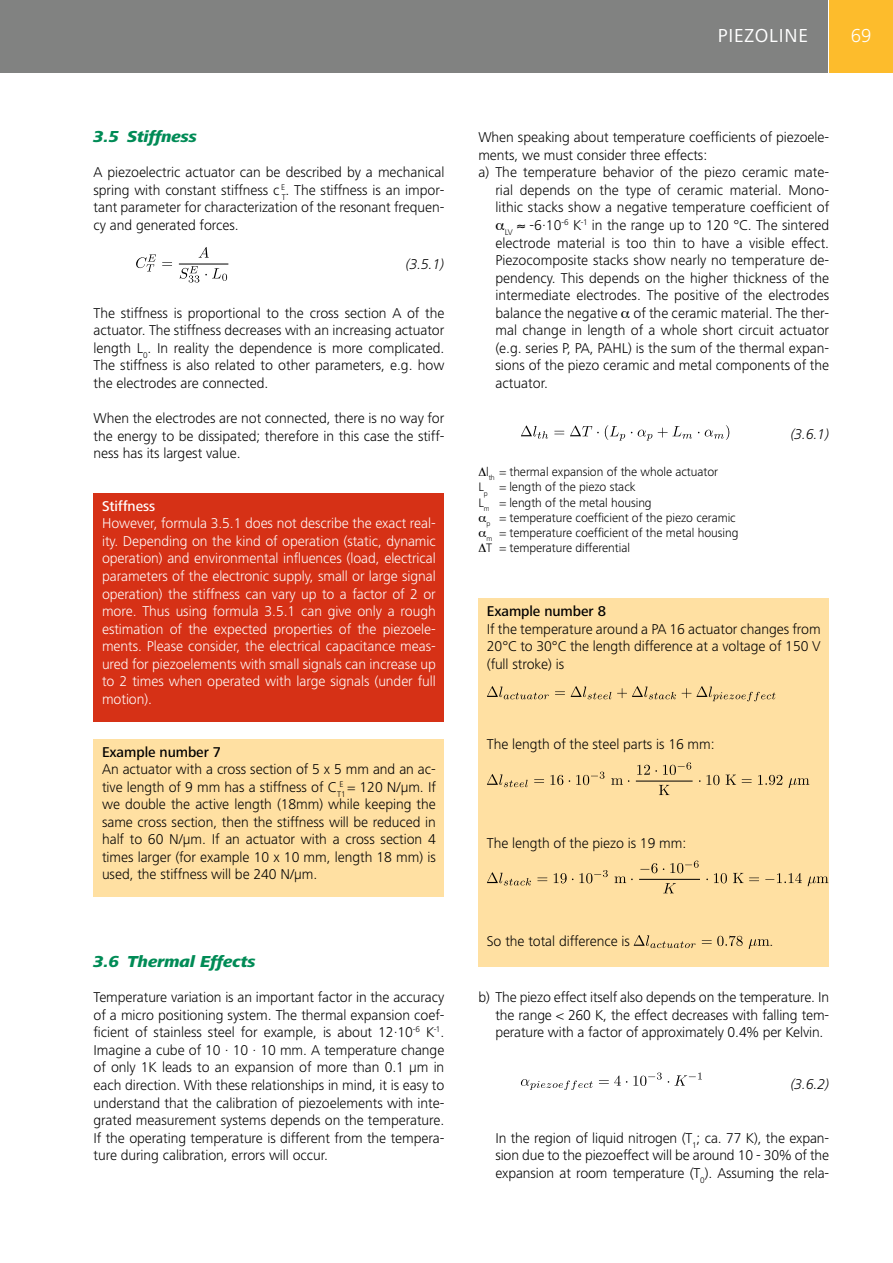
<style>
.page{position:relative;width:893px;height:1263px;background:#fff}
.page>*{position:absolute;margin:0;border:0;box-sizing:border-box;transform-origin:0 0}
.t1{font:19.5px "Frutiger Next LT";letter-spacing:.04em;color:#fff}
.t2{font:300 19.5px "Frutiger Next LT";color:#fff}
.t3{font:italic 800 16.5px "Frutiger Next LT";letter-spacing:-.005em;color:#008b56}
.t4{font:300 14.7px/17.5px "Frutiger Next LT";letter-spacing:-.005em;color:#000;text-align:justify}
.t5{font:300 14.7px/17.5px "Frutiger Next LT";letter-spacing:-.005em;color:#fff;text-align:justify}
.t6{font:500 14.7px "Frutiger Next LT";letter-spacing:-.005em;color:#000}
.t7{font:italic 300 14.7px "Frutiger Next LT";color:#000}
.t8{font:500 14.7px "Frutiger Next LT";letter-spacing:-.005em;color:#fff}
.t9{font:300 12.75px/15.3px "Frutiger Next LT";letter-spacing:-.005em;color:#000}
</style>
<div class="page">
<div style="left:0;top:0;width:827px;height:72px;background:#818281"></div>
<div style="left:829px;top:0;width:64px;height:72px;background:#fdbc2c"></div>
<div style="left:94px;top:493px;width:350px;height:228px;background:#d63116"></div>
<div style="left:94px;top:739px;width:350px;height:158px;background:#ffe0a2"></div>
<div style="left:478px;top:598px;width:351px;height:369px;background:#ffe0a2"></div>
<svg style="left:136px;top:254px;width:20px;height:17px"></svg>
<svg style="left:162px;top:262px;width:10px;height:4px"></svg>
<svg style="left:199px;top:247px;width:10px;height:11px"></svg>
<hr style="left:179px;top:264px;width:49px;height:1px;background:#000">
<svg style="left:180px;top:266px;width:19px;height:17px"></svg>
<svg style="left:205px;top:268px;width:22px;height:13px"></svg>
<svg style="left:521px;top:426px;width:27px;height:13px"></svg>
<svg style="left:554px;top:431px;width:10px;height:3px"></svg>
<svg style="left:570px;top:426px;width:29px;height:10px"></svg>
<svg style="left:605px;top:425px;width:20px;height:16px"></svg>
<svg style="left:638px;top:430px;width:14px;height:11px"></svg>
<svg style="left:658px;top:426px;width:34px;height:13px"></svg>
<svg style="left:705px;top:425px;width:24px;height:15px"></svg>
<svg style="left:487px;top:686px;width:62px;height:13px"></svg>
<svg style="left:555px;top:691px;width:10px;height:4px"></svg>
<svg style="left:571px;top:686px;width:40px;height:13px"></svg>
<svg style="left:617px;top:686px;width:59px;height:13px"></svg>
<svg style="left:682px;top:686px;width:93px;height:15px"></svg>
<svg style="left:487px;top:774px;width:41px;height:13px"></svg>
<svg style="left:534px;top:779px;width:10px;height:4px"></svg>
<svg style="left:550px;top:775px;width:13px;height:10px"></svg>
<svg style="left:576px;top:772px;width:28px;height:13px"></svg>
<svg style="left:611px;top:778px;width:18px;height:7px"></svg>
<svg style="left:637px;top:765px;width:20px;height:10px"></svg>
<svg style="left:663px;top:762px;width:28px;height:13px"></svg>
<hr style="left:636px;top:781px;width:57px;height:1px;background:#000">
<svg style="left:659px;top:785px;width:10px;height:10px"></svg>
<svg style="left:699px;top:775px;width:20px;height:10px"></svg>
<svg style="left:726px;top:775px;width:10px;height:10px"></svg>
<svg style="left:742px;top:779px;width:10px;height:4px"></svg>
<svg style="left:758px;top:775px;width:24px;height:10px"></svg>
<svg style="left:789px;top:778px;width:20px;height:10px"></svg>
<svg style="left:487px;top:872px;width:44px;height:13px"></svg>
<svg style="left:537px;top:877px;width:10px;height:4px"></svg>
<svg style="left:554px;top:873px;width:19px;height:10px"></svg>
<svg style="left:579px;top:870px;width:29px;height:13px"></svg>
<svg style="left:614px;top:876px;width:19px;height:7px"></svg>
<svg style="left:640px;top:863px;width:24px;height:10px"></svg>
<svg style="left:670px;top:860px;width:29px;height:13px"></svg>
<hr style="left:639px;top:879px;width:61px;height:1px;background:#000">
<svg style="left:663px;top:883px;width:13px;height:10px"></svg>
<svg style="left:714px;top:873px;width:13px;height:10px"></svg>
<svg style="left:733px;top:873px;width:10px;height:10px"></svg>
<svg style="left:749px;top:877px;width:10px;height:4px"></svg>
<svg style="left:765px;top:873px;width:37px;height:10px"></svg>
<svg style="left:808px;top:876px;width:20px;height:10px"></svg>
<svg style="left:634px;top:935px;width:61px;height:13px"></svg>
<svg style="left:702px;top:936px;width:41px;height:10px"></svg>
<svg style="left:749px;top:939px;width:20px;height:10px"></svg>
<svg style="left:521px;top:1079px;width:72px;height:11px"></svg>
<svg style="left:599px;top:1075px;width:28px;height:11px"></svg>
<svg style="left:633px;top:1072px;width:29px;height:14px"></svg>
<svg style="left:668px;top:1072px;width:34px;height:13px"></svg>
<h1 class="t1" style="left:718px;top:25px;width:92px">PIEZOLINE</h1>
<h1 class="t2" style="left:851px;top:25px;width:22px">69</h1>
<p class="t3" style="left:94px;top:127px;width:105px">3.5 Stiffness</p>
<p class="t4" style="left:94px;top:164px;width:352px">A piezoelectric actuator can be described by a mechanical spring with constant stiffness c <sup>E</sup></p>
<p class="t4" style="left:94px;top:181px;width:352px;text-indent:188px"><sub>T</sub>. The stiffness is an impor&shy;tant parameter for characterization of the resonant frequen&shy;cy and generated forces.</p>
<p class="t7" style="left:406px;top:256px;width:40px">(3.5.1)</p>
<p class="t4" style="left:94px;top:304px;width:352px">The stiffness is proportional to the cross section A of the actuator. The stiffness decreases with an increasing actuator length L<sub>0</sub>. In reality the dependence is more complicated.<br>The stiffness is also related to other parameters, e.g. how the electrodes are connected.</p>
<p class="t4" style="left:94px;top:409px;width:352px">When the electrodes are not connected, there is no way for the energy to be dissipated; therefore in this case the stiff&shy;ness has its largest value.</p>
<p class="t8" style="left:102px;top:498px;width:55px">Stiffness</p>
<p class="t5" style="left:102px;top:515px;width:335px">However, formula 3.5.1 does not describe the exact real&shy;ity. Depending on the kind of operation (static, dynamic operation) and environmental influences (load, electrical parameters of the electronic supply, small or large signal operation) the stiffness can vary up to a factor of 2 or more. Thus using formula 3.5.1 can give only a rough estimation of the expected properties of the piezoele&shy;ments. Please consider, the electrical capacitance meas&shy;ured for piezoelements with small signals can increase up to 2 times when operated with large signals (under full motion).</p>
<p class="t6" style="left:102px;top:743px;width:121px">Example number 7</p>
<p class="t4" style="left:102px;top:760px;width:335px">An actuator with a cross section of 5 x 5 mm and an ac&shy;tive length of 9 mm has a stiffness of C<sub>T1</sub></p>
<p class="t4" style="left:102px;top:778px;width:335px;text-indent:237px"><sup>E</sup> = 120 N/μm. If we double the active length (18mm) while keeping the same cross section, then the stiffness will be reduced in half to 60 N/μm. If an actuator with a cross section 4 times larger (for example 10 x 10 mm, length 18 mm) is used, the stiffness will be 240 N/μm.</p>
<p class="t3" style="left:94px;top:952px;width:164px">3.6 Thermal Effects</p>
<p class="t4" style="left:94px;top:989px;width:352px">Temperature variation is an important factor in the accuracy of a micro positioning system. The thermal expansion coef&shy;ficient of stainless steel for example, is about 12·10<sup>-6</sup> K<sup>-1</sup>.<br>Imagine a cube of 10 · 10 · 10 mm. A temperature change of only 1K leads to an expansion of more than 0.1 μm in each direction. With these relationships in mind, it is easy to understand that the calibration of piezoelements with inte&shy;grated measurement systems depends on the temperature.<br>If the operating temperature is different from the tempera&shy;ture during calibration, errors will occur.</p>
<p class="t4" style="left:478px;top:129px;width:352px">When speaking about temperature coefficients of piezoele-</p>
<p class="t4" style="left:478px;top:146px;width:230px">ments, we must consider three effects:</p>
<p class="t4" style="left:478px;top:164px;width:352px">a) The temperature behavior of the piezo ceramic mate-</p>
<p class="t4" style="left:495px;top:181px;width:335px">rial depends on the type of ceramic material. Mono-</p>
<p class="t4" style="left:495px;top:199px;width:335px">lithic stacks show a negative temperature coefficient of</p>
<p class="t4" style="left:505px;top:216px;width:326px"><sub>LV</sub> ≈ -6·10<sup>-6</sup> K<sup>-1</sup> in the range up to 120 °C. The sintered</p>
<p class="t4" style="left:495px;top:234px;width:335px">electrode material is too thin to have a visible effect.</p>
<p class="t4" style="left:495px;top:251px;width:335px">Piezocomposite stacks show nearly no temperature de-</p>
<p class="t4" style="left:495px;top:269px;width:335px">pendency. This depends on the higher thickness of the</p>
<p class="t4" style="left:495px;top:287px;width:335px">intermediate electrodes. The positive of the electrodes</p>
<p class="t4" style="left:495px;top:304px;width:335px">balance the negative of the ceramic material. The ther-</p>
<p class="t4" style="left:495px;top:322px;width:335px">mal change in length of a whole short circuit actuator</p>
<p class="t4" style="left:495px;top:339px;width:335px">(e.g. series P, PA, PAHL) is the sum of the thermal expan-</p>
<p class="t4" style="left:495px;top:357px;width:335px">sions of the piezo ceramic and metal components of the</p>
<p class="t4" style="left:495px;top:374px;width:54px">actuator.</p>
<p class="t9" style="left:478px;top:464px;width:241px;text-indent:8px">l<sub>th</sub> = thermal expansion of the whole actuator<br>L<sub>p</sub> = length of the piezo stack<br>L<sub>m</sub> = length of the metal housing</p>
<p class="t9" style="left:486px;top:510px;width:254px"><sub>p</sub> = temperature coefficient of the piezo ceramic <sub>m</sub> = temperature coefficient of the metal housing<br>T = temperature differential</p>
<p class="t7" style="left:791px;top:426px;width:40px">(3.6.1)</p>
<p class="t6" style="left:487px;top:603px;width:121px">Example number 8</p>
<p class="t4" style="left:487px;top:620px;width:335px">If the temperature around a PA 16 actuator changes from 20°C to 30°C the length difference at a voltage of 150 V (full stroke) is</p>
<p class="t4" style="left:487px;top:736px;width:229px">The length of the steel parts is 16 mm:</p>
<p class="t4" style="left:487px;top:834px;width:201px">The length of the piezo is 19 mm:</p>
<p class="t4" style="left:487px;top:932px;width:145px">So the total difference is</p>
<p class="t4" style="left:769px;top:932px;width:5px">.</p>
<p class="t4" style="left:495px;top:989px;width:335px;text-indent:-17px">b) The piezo effect itself also depends on the temperature. In the range &lt; 260 K, the effect decreases with falling tem&shy;perature with a factor of approximately 0.4% per Kelvin.</p>
<p class="t7" style="left:791px;top:1075px;width:40px">(3.6.2)</p>
<p class="t4" style="left:495px;top:1129px;width:335px">In the region of liquid nitrogen (T<sub>1</sub>; ca. 77 K), the expan&shy;sion due to the piezoeffect will be around 10 - 30% of the expansion at room temperature (T<sub>0</sub>). Assuming the rela-</p>
</div>
